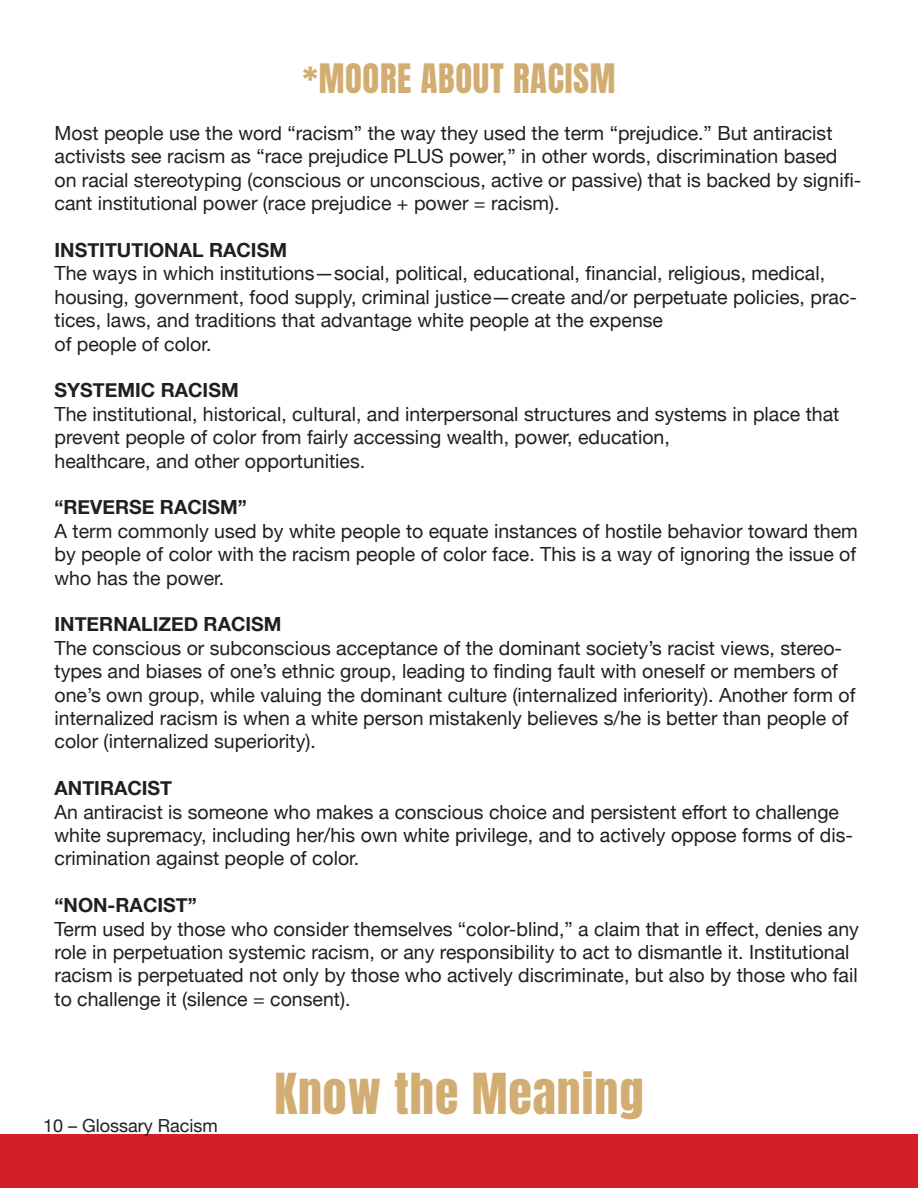
<style>
.page{position:relative;width:918px;height:1188px;background:#fff}
.page>*{position:absolute;margin:0;border:0;box-sizing:border-box;transform-origin:0 0}
.t1{font:48px "Anton";letter-spacing:.02em;color:#d2ad72}
.t2{font:34.5px "Anton";letter-spacing:.02em;color:#d2ad72}
.t3{font:19.5px/23.4px "Helvetica Neue";color:#231f20}
.t4{font:700 19.5px "Helvetica Neue";color:#231f20}
.t5{font:18px "Helvetica Neue";color:#231f20}
</style>
<div class="page">
<div style="left:0;top:1134px;width:918px;height:54px;background:#d31f27"></div>
<p class="t2" style="left:302px;top:61px;width:315px">*MOORE ABOUT RACISM</p>
<p class="t3" style="left:55px;top:123px;width:808px">Most people use the word “racism” the way they used the term “prejudice.” But antiracist activists see racism as “race prejudice PLUS power,” in other words, discrimination based on racial stereotyping (conscious or unconscious, active or passive) that is backed by signifi&shy;cant institutional power (race prejudice + power = racism).</p>
<p class="t4" style="left:55px;top:235px;width:234px">INSTITUTIONAL RACISM</p>
<p class="t3" style="left:55px;top:263px;width:804px">The ways in which institutions—social, political, educational, financial, religious, medical, housing, government, food supply, criminal justice—create and/or perpetuate policies, prac&shy;tices, laws, and traditions that advantage white people at the expense</p>
<p class="t3" style="left:55px;top:333px;width:159px">of people of color.</p>
<p class="t4" style="left:55px;top:375px;width:186px">SYSTEMIC RACISM</p>
<p class="t3" style="left:55px;top:403px;width:786px">The institutional, historical, cultural, and interpersonal structures and systems in place that prevent people of color from fairly accessing wealth, power, education,</p>
<p class="t3" style="left:55px;top:450px;width:312px">healthcare, and other opportunities.</p>
<p class="t4" style="left:55px;top:492px;width:194px">“REVERSE RACISM”</p>
<p class="t3" style="left:55px;top:520px;width:805px;text-align:justify">A term commonly used by white people to equate instances of hostile behavior toward them by people of color with the racism people of color face. This is a way of ignoring the issue of who has the power.</p>
<p class="t4" style="left:55px;top:609px;width:229px">INTERNALIZED RACISM</p>
<p class="t3" style="left:55px;top:637px;width:803px">The conscious or subconscious acceptance of the dominant society’s racist views, stereo&shy;types and biases of one’s ethnic group, leading to finding fault with oneself or members of one’s own group, while valuing the dominant culture (internalized inferiority). Another form of internalized racism is when a white person mistakenly believes s/he is better than people of color (internalized superiority).</p>
<p class="t4" style="left:55px;top:773px;width:119px">ANTIRACIST</p>
<p class="t3" style="left:55px;top:801px;width:800px">An antiracist is someone who makes a conscious choice and persistent effort to challenge white supremacy, including her/his own white privilege, and to actively oppose forms of dis&shy;crimination against people of color.</p>
<p class="t4" style="left:55px;top:890px;width:144px">“NON-RACIST”</p>
<p class="t3" style="left:55px;top:918px;width:806px">Term used by those who consider themselves “color-blind,” a claim that in effect, denies any role in perpetuation systemic racism, or any responsibility to act to dismantle it. Institutional racism is perpetuated not only by those who actively discriminate, but also by those who fail to challenge it (silence = consent).</p>
<p class="t5" style="left:43px;top:1112px;width:176px">10 – Glossary Racism</p>
<p class="t1" style="left:274px;top:1069px;width:371px">Know the Meaning</p>
</div>
